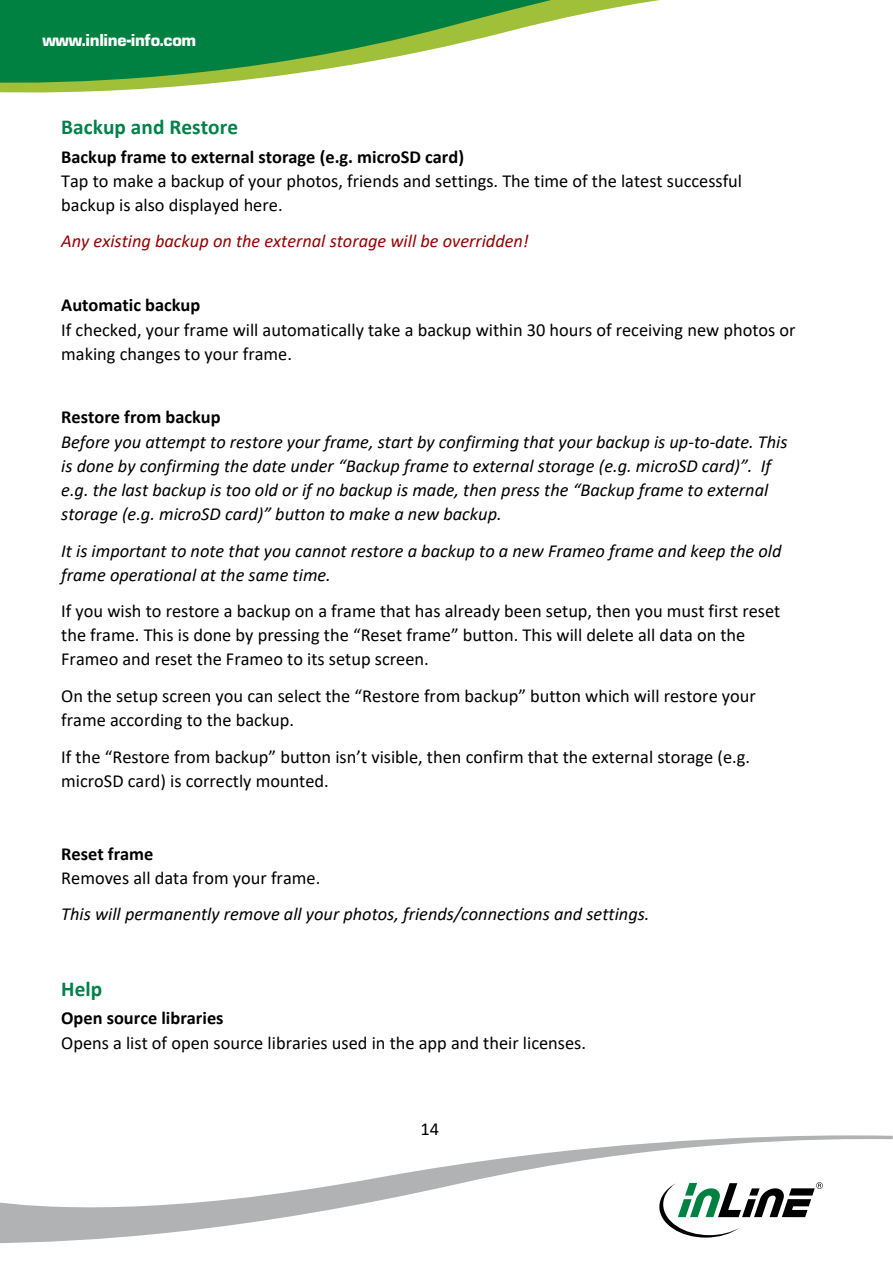
<style>
.page{position:relative;width:893px;height:1263px;background:#fff}
.page>*{position:absolute;margin:0;border:0;box-sizing:border-box;transform-origin:0 0}
.t1{font:700 21.3px "Calibri";letter-spacing:.005em;color:#00814a}
.t2{font:18.3px/24.3px "Calibri";color:#000}
.t3{font:italic 18.3px/24.2px "Calibri";color:#000}
.t4{font:700 18.3px "Calibri";color:#000}
.t5{font:italic 18.3px "Calibri";color:#980000}
.t6{font:900 18px "Eurostile";letter-spacing:-.015em;color:#fff}
</style>
<div class="page">
<svg style="left:0;top:84px;width:204px;height:9px;fill:#a1c039"></svg>
<svg style="left:0;top:0;width:660px;height:84px;fill:#008142"></svg>
<svg style="left:0;top:1135px;width:893px;height:108px"></svg>
<svg style="left:659px;top:1182px;width:164px;height:55px"></svg>
<p class="t6" style="left:43px;top:30px;width:155px">www.inline-info.com</p>
<p class="t1" style="left:61px;top:112px;width:178px">Backup and Restore</p>
<p class="t4" style="left:61px;top:144px;width:404px">Backup frame to external storage (e.g. microSD card)</p>
<p class="t2" style="left:61px;top:168px;width:682px">Tap to make a backup of your photos, friends and settings. The time of the latest successful backup is also displayed here.</p>
<p class="t5" style="left:61px;top:229px;width:469px">Any existing backup on the external storage will be overridden!</p>
<p class="t4" style="left:61px;top:292px;width:141px">Automatic backup</p>
<p class="t2" style="left:61px;top:317px;width:736px">If checked, your frame will automatically take a backup within 30 hours of receiving new photos or making changes to your frame.</p>
<p class="t4" style="left:61px;top:404px;width:161px">Restore from backup</p>
<p class="t3" style="left:61px;top:429px;width:728px">Before you attempt to restore your frame, start by confirming that your backup is up-to-date. This is done by confirming the date under “Backup frame to external storage (e.g. microSD card)”. If e.g. the last backup is too old or if no backup is made, then press the “Backup frame to external storage (e.g. microSD card)” button to make a new backup.</p>
<p class="t3" style="left:61px;top:538px;width:722px">It is important to note that you cannot restore a backup to a new Frameo frame and keep the old frame operational at the same time.</p>
<p class="t2" style="left:61px;top:599px;width:721px">If you wish to restore a backup on a frame that has already been setup, then you must first reset the frame. This is done by pressing the “Reset frame” button. This will delete all data on the<br>Frameo and reset the Frameo to its setup screen.</p>
<p class="t2" style="left:61px;top:683px;width:696px">On the setup screen you can select the “Restore from backup” button which will restore your frame according to the backup.</p>
<p class="t2" style="left:61px;top:744px;width:690px">If the “Restore from backup” button isn’t visible, then confirm that the external storage (e.g. microSD card) is correctly mounted.</p>
<p class="t4" style="left:61px;top:840px;width:94px">Reset frame</p>
<p class="t2" style="left:61px;top:865px;width:261px">Removes all data from your frame.</p>
<p class="t3" style="left:61px;top:901px;width:590px">This will permanently remove all your photos, friends/connections and settings.</p>
<p class="t1" style="left:61px;top:974px;width:42px">Help</p>
<p class="t4" style="left:61px;top:1005px;width:164px">Open source libraries</p>
<p class="t2" style="left:61px;top:1030px;width:526px">Opens a list of open source libraries used in the app and their licenses.</p>
<p class="t2" style="left:421px;top:1117px;width:20px">14</p>
</div>
